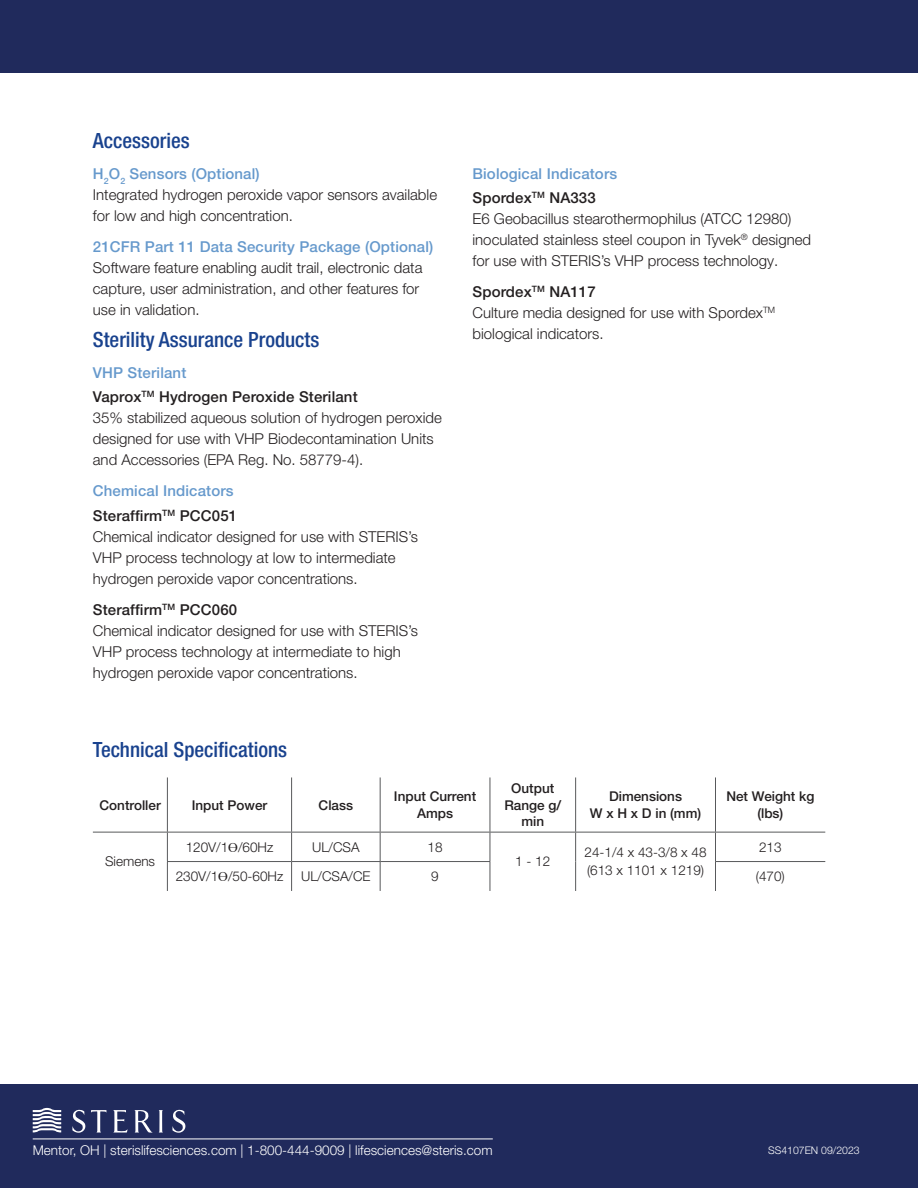
<style>
.page{position:relative;width:918px;height:1188px;background:#fff}
.page>*{position:absolute;margin:0;border:0;box-sizing:border-box;transform-origin:0 0}
.Hd_2{font:500 condensed 21px "Helvetica Neue LT Pro";color:#19428e}
.body{font:300 15px/21px "Helvetica Neue LT Pro";color:#231f20}
.Hd_3{font:500 15px "Helvetica Neue LT Pro";letter-spacing:.01em;color:#69c}
.body_bold{font:500 15px "Helvetica Neue LT Pro";letter-spacing:.01em;color:#231f20}
.body-2{font:300 13.5px/18px "Helvetica Neue LT Pro";color:#231f20}
.body-3{font:500 13.5px/16.5px "Helvetica Neue LT Pro";color:#231f20;text-align:center}
.t1{font:300 13.5px "Helvetica Neue LT Pro";color:#fff}
.body-4{font:300 10.5px "Helvetica Neue LT Pro";color:#fff}
.s1{font-family:"Times New Roman";font-weight:400}
</style>
<div class="page">
<div style="left:0;top:0;width:918px;height:72px;background:#202a5c"></div>
<div style="left:0;top:1084px;width:918px;height:104px;background:#202a5c"></div>
<svg style="left:33px;top:1108px;width:28px;height:24px"></svg>
<svg style="left:113px;top:1110px;width:14px;height:23px"></svg>
<svg style="left:134px;top:1110px;width:19px;height:23px"></svg>
<svg style="left:159px;top:1110px;width:4px;height:23px"></svg>
<svg style="left:72px;top:1110px;width:13px;height:23px"></svg>
<svg style="left:172px;top:1110px;width:13px;height:23px"></svg>
<svg style="left:91px;top:1110px;width:16px;height:23px"></svg>
<hr style="left:33px;top:1139px;width:460px;height:1px;background:#fff">
<hr style="left:167px;top:777px;width:1px;height:55px;background:#58595b">
<hr style="left:291px;top:777px;width:1px;height:55px;background:#58595b">
<hr style="left:380px;top:777px;width:1px;height:55px;background:#58595b">
<hr style="left:490px;top:777px;width:1px;height:55px;background:#58595b">
<hr style="left:575px;top:777px;width:1px;height:55px;background:#58595b">
<hr style="left:715px;top:777px;width:1px;height:55px;background:#58595b">
<hr style="left:93px;top:832px;width:74px;height:1px;background:#58595b">
<hr style="left:167px;top:832px;width:125px;height:1px;background:#58595b">
<hr style="left:292px;top:832px;width:88px;height:1px;background:#58595b">
<hr style="left:380px;top:832px;width:110px;height:1px;background:#58595b">
<hr style="left:490px;top:832px;width:86px;height:1px;background:#58595b">
<hr style="left:576px;top:832px;width:140px;height:1px;background:#58595b">
<hr style="left:575px;top:832px;width:1px;height:30px;background:#58595b">
<hr style="left:716px;top:832px;width:109px;height:1px;background:#58595b">
<hr style="left:167px;top:861px;width:125px;height:1px;background:#58595b">
<svg style="left:167px;top:832px;width:1px;height:59px"></svg>
<hr style="left:292px;top:861px;width:88px;height:1px;background:#58595b">
<svg style="left:291px;top:832px;width:1px;height:59px"></svg>
<hr style="left:380px;top:861px;width:110px;height:1px;background:#58595b">
<svg style="left:380px;top:832px;width:1px;height:59px"></svg>
<svg style="left:490px;top:832px;width:1px;height:59px"></svg>
<svg style="left:575px;top:862px;width:1px;height:29px"></svg>
<hr style="left:715px;top:861px;width:110px;height:1px;background:#58595b">
<svg style="left:715px;top:832px;width:1px;height:59px"></svg>
<p class="Hd_2" style="left:93px;top:128px;width:98px">Accessories</p>
<p class="Hd_3" style="left:93px;top:164px;width:168px">H<sub>2</sub>O<sub>2</sub> Sensors (Optional)</p>
<p class="body" style="left:93px;top:184px;width:346px">Integrated hydrogen peroxide vapor sensors available for low and high concentration.</p>
<p class="Hd_3" style="left:93px;top:237px;width:342px">21CFR Part 11 Data Security Package (Optional)</p>
<p class="body" style="left:93px;top:257px;width:331px">Software feature enabling audit trail, electronic data capture, user administration, and other features for use in validation.</p>
<p class="Hd_2" style="left:93px;top:327px;width:228px">Sterility Assurance Products</p>
<p class="Hd_3" style="left:93px;top:364px;width:95px">VHP Sterilant</p>
<p class="body_bold" style="left:93px;top:388px;width:266px">Vaprox<sup>TM</sup> Hydrogen Peroxide Sterilant</p>
<p class="body" style="left:93px;top:407px;width:350px">35% stabilized aqueous solution of hydrogen peroxide designed for use with VHP Biodecontamination Units and Accessories (EPA Reg. No. 58779-4).</p>
<p class="Hd_3" style="left:93px;top:482px;width:142px">Chemical Indicators</p>
<p class="body_bold" style="left:93px;top:506px;width:146px">Steraffirm<sup>TM</sup> PCC051</p>
<p class="body" style="left:93px;top:525px;width:327px">Chemical indicator designed for use with STERIS’s<br>VHP process technology at low to intermediate hydrogen peroxide vapor concentrations.</p>
<p class="body_bold" style="left:93px;top:600px;width:146px">Steraffirm<sup>TM</sup> PCC060</p>
<p class="body" style="left:93px;top:619px;width:327px">Chemical indicator designed for use with STERIS’s<br>VHP process technology at intermediate to high hydrogen peroxide vapor concentrations.</p>
<p class="Hd_3" style="left:472px;top:165px;width:146px">Biological Indicators</p>
<p class="body_bold" style="left:472px;top:189px;width:125px">Spordex<sup>TM</sup> NA333</p>
<p class="body" style="left:472px;top:208px;width:340px">E6 Geobacillus stearothermophilus (ATCC 12980) inoculated stainless steel coupon in Tyvek<sup>®</sup> designed for use with STERIS’s VHP process technology.</p>
<p class="body_bold" style="left:472px;top:283px;width:125px">Spordex<sup>TM</sup> NA117</p>
<p class="body" style="left:472px;top:302px;width:304px">Culture media designed for use with Spordex<sup>TM </sup>biological indicators.</p>
<p class="Hd_2" style="left:93px;top:737px;width:196px">Technical Specifications</p>
<p class="body-3" style="left:100px;top:796px;width:63px">Controller</p>
<p class="body-3" style="left:192px;top:796px;width:77px">Input Power</p>
<p class="body-3" style="left:319px;top:796px;width:36px">Class</p>
<p class="body-3" style="left:394px;top:788px;width:84px">Input Current<br>Amps</p>
<p class="body-3" style="left:504px;top:780px;width:58px">Output<br>Range g/ min</p>
<p class="body-3" style="left:590px;top:788px;width:113px">Dimensions<br>W x H x D in (mm)</p>
<p class="body-3" style="left:726px;top:788px;width:90px">Net Weight kg (lbs)</p>
<p class="body-2" style="left:105px;top:852px;width:52px">Siemens</p>
<p class="body-2" style="left:186px;top:838px;width:89px">120V/1<span class="s1">Ө</span>/60Hz</p>
<p class="body-2" style="left:312px;top:838px;width:49px">UL/CSA</p>
<p class="body-2" style="left:428px;top:838px;width:17px">18</p>
<p class="body-2" style="left:759px;top:838px;width:24px">213</p>
<p class="body-2" style="left:515px;top:852px;width:37px">1 - 12</p>
<p class="body-2" style="left:585px;top:843px;width:124px">24-1/4 x 43-3/8 x 48 (613 x 1101 x 1219)</p>
<p class="body-2" style="left:176px;top:867px;width:109px">230V/1<span class="s1">Ө</span>/50-60Hz</p>
<p class="body-2" style="left:301px;top:867px;width:71px">UL/CSA/CE</p>
<p class="body-2" style="left:431px;top:867px;width:9px">9</p>
<p class="body-2" style="left:756px;top:867px;width:31px">(470)</p>
<p class="t1" style="left:33px;top:1142px;width:461px">Mentor, OH | sterislifesciences.com | 1-800-444-9009 | lifesciences@steris.com</p>
<p class="body-4" style="left:768px;top:1144px;width:93px">SS4107EN 09/2023</p>
</div>
